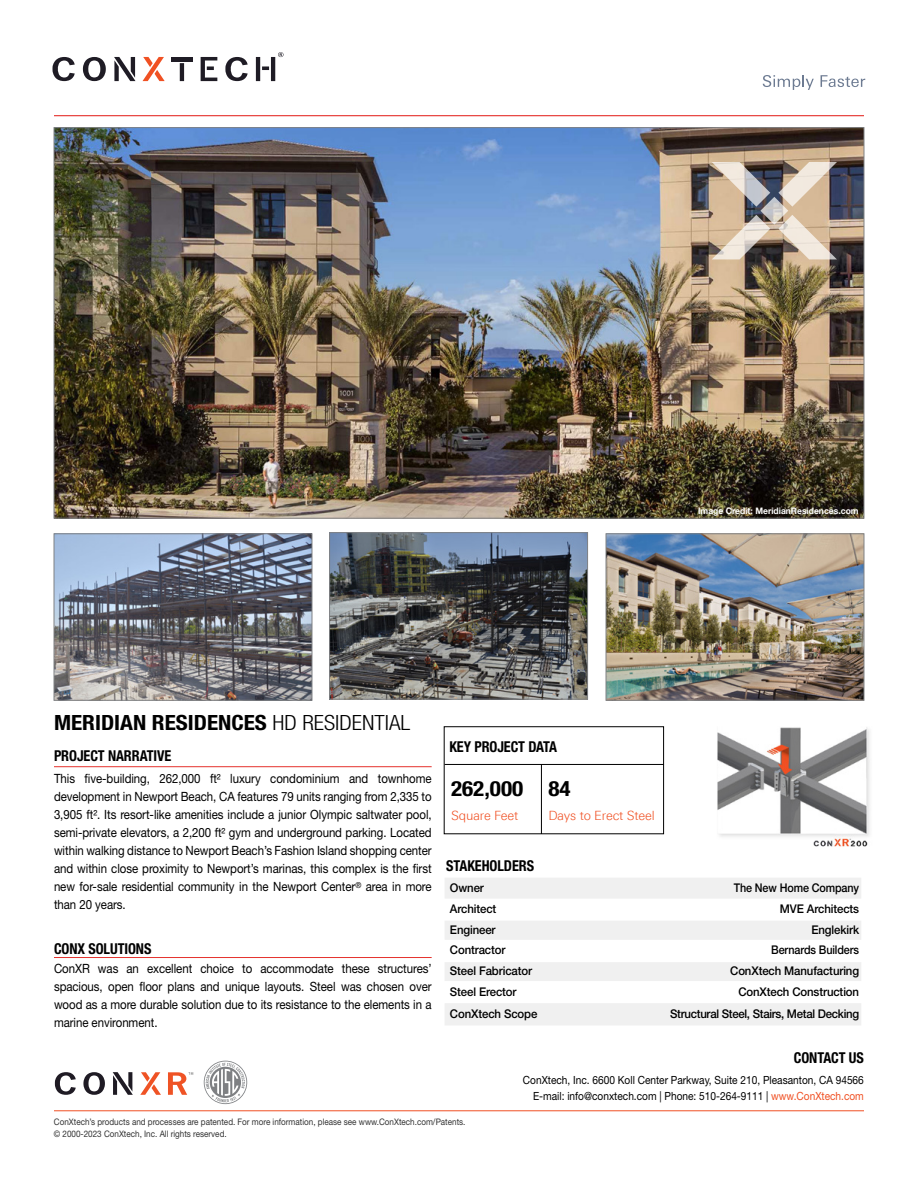
<style>
.page{position:relative;width:918px;height:1188px;background:#fff}
.page>*{position:absolute;margin:0;border:0;box-sizing:border-box;transform-origin:0 0}
.t1{font:700 condensed 21px "Helvetica Neue LT Std";color:#000;scale:1.1 1}
.t2{font:700 condensed 15px "Helvetica Neue LT Std";letter-spacing:-.005em;color:#000;scale:.95 1}
.t3{font:12.75px/18px "Helvetica Neue LT Std";letter-spacing:-.005em;color:#000;text-align:justify;scale:.9 1}
.t4{font:300 12.75px "Linotype Univers 330";letter-spacing:-.01em;color:#f05023}
.t5{font:500 12px "Helvetica Neue LT Std";letter-spacing:-.01em;color:#000;scale:.95 1}
.t6{font:500 12px "Helvetica Neue LT Std";letter-spacing:-.01em;color:#000;scale:.9 1}
.t7{font:11.25px/16.5px "Helvetica Neue LT Std";color:#000;text-align:right;scale:.9 1}
.t8{font:9px "Helvetica Neue LT Std";color:#323232;scale:.9 1}
.t9{font:700 9px "Helvetica Neue LT Std";color:#fefefe;scale:.95 1}
.s1{font-weight:300}
.s2{color:#f05023}
</style>
<div class="page">
<hr style="left:54px;top:1110px;width:810px;height:1px;background:#f05023">
<svg style="left:203px;top:1061px;width:45px;height:43px"></svg>
<svg style="left:55px;top:1072px;width:21px;height:23px"></svg>
<svg style="left:83px;top:1072px;width:22px;height:23px"></svg>
<svg style="left:113px;top:1072px;width:20px;height:23px"></svg>
<svg style="left:140px;top:1072px;width:21px;height:23px"></svg>
<svg style="left:168px;top:1072px;width:25px;height:23px"></svg>
<svg style="left:763px;top:75px;width:51px;height:15px"></svg>
<svg style="left:821px;top:75px;width:44px;height:12px"></svg>
<svg style="left:52px;top:57px;width:23px;height:24px"></svg>
<svg style="left:83px;top:57px;width:23px;height:24px"></svg>
<svg style="left:114px;top:57px;width:22px;height:24px"></svg>
<hr style="left:171px;top:57px;width:22px;height:4px;background:#1f1c25">
<svg style="left:225px;top:57px;width:23px;height:24px"></svg>
<svg style="left:143px;top:57px;width:22px;height:24px"></svg>
<hr style="left:180px;top:63px;width:4px;height:18px;background:#1f1c25">
<svg style="left:201px;top:57px;width:16px;height:24px"></svg>
<svg style="left:256px;top:52px;width:28px;height:29px"></svg>
<img style="left:717px;top:727px;width:153px;height:120px">
<svg style="left:54px;top:767px;width:378px;height:1px"></svg>
<hr style="left:54px;top:766px;width:378px;height:1px;background:#e5322d">
<hr style="left:54px;top:957px;width:378px;height:1px;background:#e5322d">
<hr style="left:54px;top:115px;width:810px;height:1px;background:#e5322d">
<img style="left:56px;top:129px;width:806px;height:387px">
<img style="left:608px;top:536px;width:254px;height:162px">
<div style="left:606px;top:534px;width:258px;height:166px;border:1px solid #808285"></div>
<img style="left:331px;top:534px;width:255px;height:163px">
<div style="left:329px;top:532px;width:259px;height:167px;border:1px solid #808285"></div>
<img style="left:56px;top:536px;width:254px;height:162px">
<div style="left:54px;top:534px;width:258px;height:166px;border:1px solid #808285"></div>
<svg style="left:445px;top:878px;width:416px;height:147px;fill:#f0f0f0"></svg>
<svg style="left:712px;top:162px;width:125px;height:97px;background:#b8aa9c"></svg>
<hr style="left:541px;top:764px;width:1px;height:70px;background:#000">
<hr style="left:445px;top:764px;width:219px;height:1px;background:#000">
<p class="t9" style="left:698px;top:505px;width:171px">Image Credit: MeridianResidences.com</p>
<h1 class="t1" style="left:54px;top:710px;width:326px">MERIDIAN RESIDENCES <span class="s1">HD RESIDENTIAL</span></h1>
<p class="t2" style="left:54px;top:747px;width:125px">PROJECT NARRATIVE</p>
<p class="t3" style="left:54px;top:769px;width:421px">This five-building, 262,000 ft² luxury condominium and townhome development in Newport Beach, CA features 79 units ranging from 2,335 to 3,905 ft². Its resort-like amenities include a junior Olympic saltwater pool, semi-private elevators, a 2,200 ft² gym and underground parking. Located within walking distance to Newport Beach’s Fashion Island shopping center and within close proximity to Newport’s marinas, this complex is the first new for-sale residential community in the Newport Center<sup>®</sup> area in more than 20 years.</p>
<p class="t2" style="left:54px;top:939px;width:104px">CONX SOLUTIONS</p>
<p class="t3" style="left:54px;top:960px;width:421px">ConXR was an excellent choice to accommodate these structures’ spacious, open floor plans and unique layouts. Steel was chosen over wood as a more durable solution due to its resistance to the elements in a marine environment.</p>
<p class="t2" style="left:449px;top:738px;width:115px">KEY PROJECT DATA</p>
<h1 class="t1" style="left:451px;top:776px;width:67px">262,000</h1>
<p class="t4" style="left:451px;top:808px;width:69px">Square Feet</p>
<h1 class="t1" style="left:548px;top:776px;width:22px">84</h1>
<p class="t4" style="left:548px;top:808px;width:108px">Days to Erect Steel</p>
<p class="t2" style="left:446px;top:857px;width:94px">STAKEHOLDERS</p>
<p class="t5" style="left:450px;top:880px;width:37px">Owner</p>
<p class="t6" style="left:734px;top:880px;width:141px">The New Home Company</p>
<p class="t5" style="left:450px;top:902px;width:50px">Architect</p>
<p class="t5" style="left:780px;top:902px;width:85px">MVE Architects</p>
<p class="t5" style="left:450px;top:922px;width:50px">Engineer</p>
<p class="t5" style="left:812px;top:922px;width:52px">Englekirk</p>
<p class="t5" style="left:450px;top:943px;width:60px">Contractor</p>
<p class="t6" style="left:771px;top:943px;width:99px">Bernards Builders</p>
<p class="t5" style="left:450px;top:964px;width:88px">Steel Fabricator</p>
<p class="t5" style="left:730px;top:964px;width:137px">ConXtech Manufacturing</p>
<p class="t5" style="left:450px;top:984px;width:72px">Steel Erector</p>
<p class="t5" style="left:738px;top:984px;width:129px">ConXtech Construction</p>
<p class="t5" style="left:450px;top:1006px;width:94px">ConXtech Scope</p>
<p class="t5" style="left:670px;top:1006px;width:200px">Structural Steel, Stairs, Metal Decking</p>
<p class="t2" style="left:794px;top:1048px;width:75px">CONTACT US</p>
<p class="t7" style="left:523px;top:1071px;width:380px">ConXtech, Inc. 6600 Koll Center Parkway, Suite 210, Pleasanton, CA 94566<br>E-mail: info@conxtech.com | Phone: 510-264-9111 | <span class="s2">www.ConXtech.com</span></p>
<p class="t8" style="left:54px;top:1116px;width:459px">ConXtech’s products and processes are patented. For more information, please see www.ConXtech.com/Patents.</p>
<p class="t8" style="left:54px;top:1129px;width:194px">© 2000-2023 ConXtech, Inc. All rights reserved.</p>
</div>
